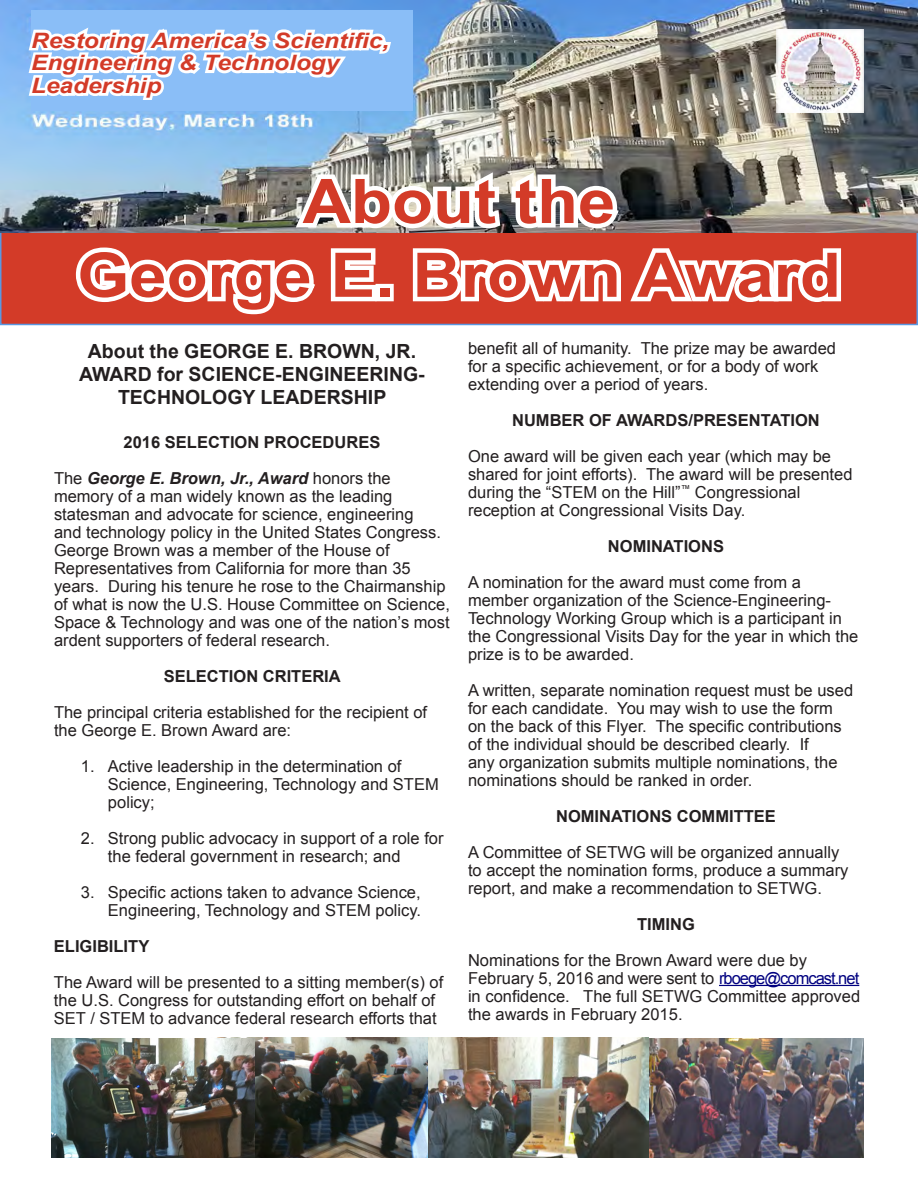
<style>
.page{position:relative;width:918px;height:1188px;background:#fff}
.page>*{position:absolute;margin:0;border:0;box-sizing:border-box;transform-origin:0 0}
.t1{font:700 61.5px/73.8px "Arial";color:#d33b28;text-align:center;scale:1.09 1}
.t2{font:italic 700 21.15px/22.6px "Arial";color:#d33b28;scale:1.15 1}
.t3{font:700 19.5px/23.4px "Arial";color:#231f20;text-align:center}
.t4{font:16.5px/18px "Arial";color:#231f20}
.t5{font:700 16.5px/36px "Arial";color:#231f20}
.s1{font-weight:400}
.s2{font-style:italic}
.s3{color:#000080}
</style>
<div class="page">
<div style="left:1px;top:191px;width:916px;height:133px;background:#d33b28"></div>
<div style="left:0;top:190px;width:918px;height:135px;border:2px solid #5a98e1"></div>
<img style="left:648px;top:1038px;width:216px;height:119px">
<img style="left:427px;top:1037px;width:221px;height:120px">
<img style="left:217px;top:1037px;width:210px;height:120px">
<img style="left:52px;top:1038px;width:203px;height:120px">
<hr style="left:719px;top:985px;width:140px;height:1px;background:#000080">
<img style="left:1px;top:0;width:917px;height:233px">
<img style="left:777px;top:30px;width:86px;height:82px">
<div style="left:31px;top:10px;width:381px;height:101px;background:#8abef7"></div>
<svg style="left:25px;top:21px;width:366px;height:88px"></svg>
<svg style="left:69px;top:165px;width:777px;height:150px"></svg>
<p class="t2" style="left:31px;top:30px;width:313px">Restoring America’s Scientific,<br>Engineering &amp; Technology<br>Leadership</p>
<h1 class="t1" style="left:77px;top:167px;width:702px">About the<br>George E. Brown Award</h1>
<p class="t3" style="left:79px;top:340px;width:347px">About the GEORGE E. BROWN, JR.<br>AWARD for SCIENCE-ENGINEERING-<br>TECHNOLOGY LEADERSHIP</p>
<p class="t5" style="left:54px;top:424px;width:338px;text-indent:70px">2016 SELECTION PROCEDURES<br><span class="s1">The</span> <span class="s2">George E. Brown, Jr., Award</span> <span class="s1">honors the</span></p>
<p class="t4" style="left:54px;top:487px;width:397px">memory of a man widely known as the leading statesman and advocate for science, engineering<br>and technology policy in the United States Congress.<br>George Brown was a member of the House of Representatives from California for more than 35 years. During his tenure he rose to the Chairmanship of what is now the U.S. House Committee on Science, Space &amp; Technology and was one of the nation’s most ardent supporters of federal research.</p>
<p class="t5" style="left:164px;top:658px;width:178px">SELECTION CRITERIA</p>
<p class="t4" style="left:54px;top:703px;width:375px">The principal criteria established for the recipient of the George E. Brown Award are:</p>
<p class="t4" style="left:108px;top:757px;width:332px;text-indent:-27px">1. Active leadership in the determination of<br>Science, Engineering, Technology and STEM policy;</p>
<p class="t4" style="left:108px;top:829px;width:337px;text-indent:-27px">2. Strong public advocacy in support of a role for the federal government in research; and</p>
<p class="t4" style="left:81px;top:883px;width:342px;text-align:right">3. Specific actions taken to advance Science,<br>Engineering, Technology and STEM policy.</p>
<p class="t5" style="left:54px;top:929px;width:97px">ELIGIBILITY</p>
<p class="t4" style="left:54px;top:973px;width:391px">The Award will be presented to a sitting member(s) of the U.S. Congress for outstanding effort on behalf of<br>SET / STEM to advance federal research efforts that</p>
<p class="t4" style="left:468px;top:339px;width:370px">benefit all of humanity. The prize may be awarded for a specific achievement, or for a body of work extending over a period of years.</p>
<p class="t5" style="left:512px;top:402px;width:309px">NUMBER OF AWARDS/PRESENTATION</p>
<p class="t4" style="left:468px;top:447px;width:386px">One award will be given each year (which may be shared for joint efforts). The award will be presented during the “STEM on the Hill”<sup>™</sup> Congressional reception at Congressional Visits Day.</p>
<p class="t5" style="left:608px;top:528px;width:118px">NOMINATIONS</p>
<p class="t4" style="left:468px;top:573px;width:392px">A nomination for the award must come from a member organization of the Science-Engineering-Technology Working Group which is a participant in the Congressional Visits Day for the year in which the prize is to be awarded.</p>
<p class="t4" style="left:468px;top:681px;width:387px">A written, separate nomination request must be used for each candidate. You may wish to use the form on the back of this Flyer. The specific contributions of the individual should be described clearly. If<br>any organization submits multiple nominations, the nominations should be ranked in order.</p>
<p class="t5" style="left:556px;top:799px;width:221px">NOMINATIONS COMMITTEE</p>
<p class="t4" style="left:468px;top:843px;width:382px">A Committee of SETWG will be organized annually to accept the nomination forms, produce a summary report, and make a recommendation to SETWG.</p>
<p class="t5" style="left:637px;top:907px;width:59px">TIMING</p>
<p class="t4" style="left:468px;top:951px;width:394px">Nominations for the Brown Award were due by February 5, 2016 and were sent to <span class="s3">rboege@comcast.net </span>in confidence. The full SETWG Committee approved the awards in February 2015.</p>
</div>
